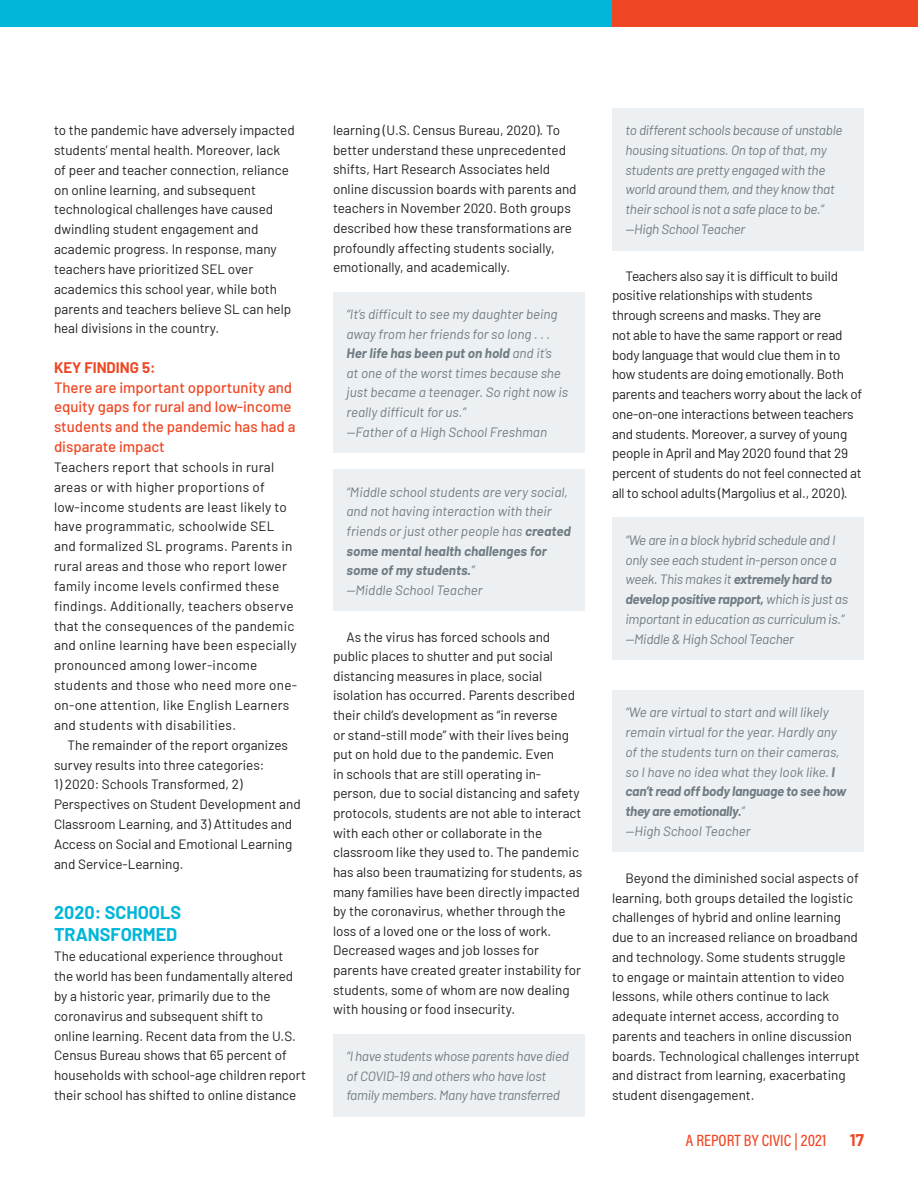
<style>
.page{position:relative;width:918px;height:1188px;background:#fff}
.page>*{position:absolute;margin:0;border:0;box-sizing:border-box;transform-origin:0 0}
._1{font:700 18px/22.8px "Barlow";color:#00b6d9}
.t1{font:16.5px "Acumin Variable Concept";color:#ef4724}
.t2{font:700 16.5px "Barlow";color:#ef4724}
._3-Key_Finding{font:500 15px/19.8px "Barlow";color:#ef4724}
.T{font:13.5px/19.8px "Barlow";color:#231f20}
.T-1{font:13.5px/19.8px "Barlow";color:#231f20}
.T-Quote{font:italic 13.5px/19.6px "Barlow";color:#6f7c83}
.T-Quote-2{font:italic 13.5px/19.8px "Barlow";letter-spacing:-.02em;color:#6f7c83}
.T-1-2{font:13.5px/19.8px "Barlow";letter-spacing:.02em;color:#231f20}
.s1{font-weight:700}
</style>
<div class="page">
<div style="left:333px;top:292px;width:252px;height:161px;background:#edf0f2"></div>
<div style="left:333px;top:470px;width:252px;height:141px;background:#edf0f2"></div>
<div style="left:333px;top:1034px;width:252px;height:82px;background:#edf0f2"></div>
<div style="left:612px;top:108px;width:252px;height:142px;background:#edf0f2"></div>
<div style="left:612px;top:518px;width:252px;height:142px;background:#edf0f2"></div>
<div style="left:612px;top:690px;width:252px;height:162px;background:#edf0f2"></div>
<div style="left:612px;top:0;width:306px;height:27px;background:#ef4724"></div>
<div style="left:0;top:0;width:612px;height:27px;background:#00b6d9"></div>
<p class="T-1" style="left:54px;top:119px;width:242px">to the pandemic have adversely impacted students’ mental health. Moreover, lack of peer and teacher connection, reliance on online learning, and subsequent technological challenges have caused dwindling student engagement and academic progress. In response, many teachers have prioritized SEL over academics this school year, while both parents and teachers believe SL can help heal divisions in the country.</p>
<p class="_3-Key_Finding" style="left:54px;top:356px;width:243px"><span class="s1">KEY FINDING 5:<br></span>There are important opportunity and equity gaps for rural and low-income students and the pandemic has had a disparate impact</p>
<p class="T-1-2" style="left:54px;top:456px;width:245px">Teachers report that schools in rural areas or with higher proportions of low-income students are least likely to have programmatic, schoolwide SEL and formalized SL programs. Parents in rural areas and those who report lower family income levels confirmed these findings. Additionally, teachers observe that the consequences of the pandemic and online learning have been especially pronounced among lower-income students and those who need more one&shy;on-one attention, like English Learners and students with disabilities.</p>
<p class="T" style="left:54px;top:734px;width:235px;text-indent:14px">The remainder of the report organizes survey results into three categories:</p>
<p class="T" style="left:54px;top:774px;width:248px">1) 2020: Schools Transformed, 2)<br>Perspectives on Student Development and Classroom Learning, and 3) Attitudes and Access on Social and Emotional Learning and Service-Learning.</p>
<p class="_1" style="left:54px;top:899px;width:129px">2020: SCHOOLS<br>TRANSFORMED</p>
<p class="T-1" style="left:54px;top:945px;width:254px">The educational experience throughout<br>the world has been fundamentally altered by a historic year, primarily due to the coronavirus and subsequent shift to<br>online learning. Recent data from the U.S.<br>Census Bureau shows that 65 percent of households with school-age children report their school has shifted to online distance</p>
<p class="T-1" style="left:333px;top:119px;width:245px">learning (U.S. Census Bureau, 2020). To better understand these unprecedented shifts, Hart Research Associates held online discussion boards with parents and teachers in November 2020. Both groups described how these transformations are profoundly affecting students socially, emotionally, and academically.</p>
<p class="T-Quote" style="left:346px;top:303px;width:223px">“It’s difficult to see my daughter being away from her friends for so long . . .<br><span class="s1">Her life has been put on hold</span> and it’s<br>at one of the worst times because she just became a teenager. So right now is really difficult for us.”<br>—Father of a High School Freshman</p>
<p class="T-Quote" style="left:346px;top:481px;width:226px">“Middle school students are very social, and not having interaction with their friends or just other people has <span class="s1">created some mental health challenges for some of my students.</span>”<br>—Middle School Teacher</p>
<p class="T" style="left:333px;top:626px;width:251px;text-indent:14px">As the virus has forced schools and public places to shutter and put social distancing measures in place, social isolation has occurred. Parents described their child’s development as “in reverse<br>or stand-still mode” with their lives being put on hold due to the pandemic. Even<br>in schools that are still operating in&shy;person, due to social distancing and safety protocols, students are not able to interact with each other or collaborate in the classroom like they used to. The pandemic has also been traumatizing for students, as many families have been directly impacted by the coronavirus, whether through the loss of a loved one or the loss of work.<br>Decreased wages and job losses for parents have created greater instability for students, some of whom are now dealing with housing or food insecurity.</p>
<p class="T-Quote-2" style="left:346px;top:1045px;width:224px">“I have students whose parents have died of COVID-19 and others who have lost family members. Many have transferred</p>
<p class="T-Quote-2" style="left:626px;top:119px;width:218px">to different schools because of unstable housing situations. On top of that, my students are pretty engaged with the world around them, and they know that their school is not a safe place to be.” —High School Teacher</p>
<p class="T" style="left:612px;top:265px;width:252px;text-indent:14px">Teachers also say it is difficult to build positive relationships with students<br>through screens and masks. They are<br>not able to have the same rapport or read body language that would clue them in to how students are doing emotionally. Both parents and teachers worry about the lack of one-on-one interactions between teachers and students. Moreover, a survey of young people in April and May 2020 found that 29 percent of students do not feel connected at all to school adults (Margolius et al., 2020).</p>
<p class="T-Quote-2" style="left:626px;top:529px;width:224px">“We are in a block hybrid schedule and I only see each student in-person once a week. This makes it <span class="s1">extremely hard to develop positive rapport,</span> which is just as important in education as curriculum is.” —Middle &amp; High School Teacher</p>
<p class="T-Quote" style="left:626px;top:702px;width:222px">“We are virtual to start and will likely remain virtual for the year. Hardly any of the students turn on their cameras, so I have no idea what they look like. <span class="s1">I can’t read off body language to see how they are emotionally.</span>”<br>—High School Teacher</p>
<p class="T" style="left:612px;top:867px;width:249px;text-indent:14px">Beyond the diminished social aspects of learning, both groups detailed the logistic challenges of hybrid and online learning due to an increased reliance on broadband and technology. Some students struggle to engage or maintain attention to video lessons, while others continue to lack adequate internet access, according to parents and teachers in online discussion boards. Technological challenges interrupt and distract from learning, exacerbating student disengagement.</p>
<p class="t1" style="left:686px;top:1129px;width:142px">A REPORT BY CIVIC | 2021</p>
<p class="t2" style="left:850px;top:1127px;width:16px">17</p>
</div>
